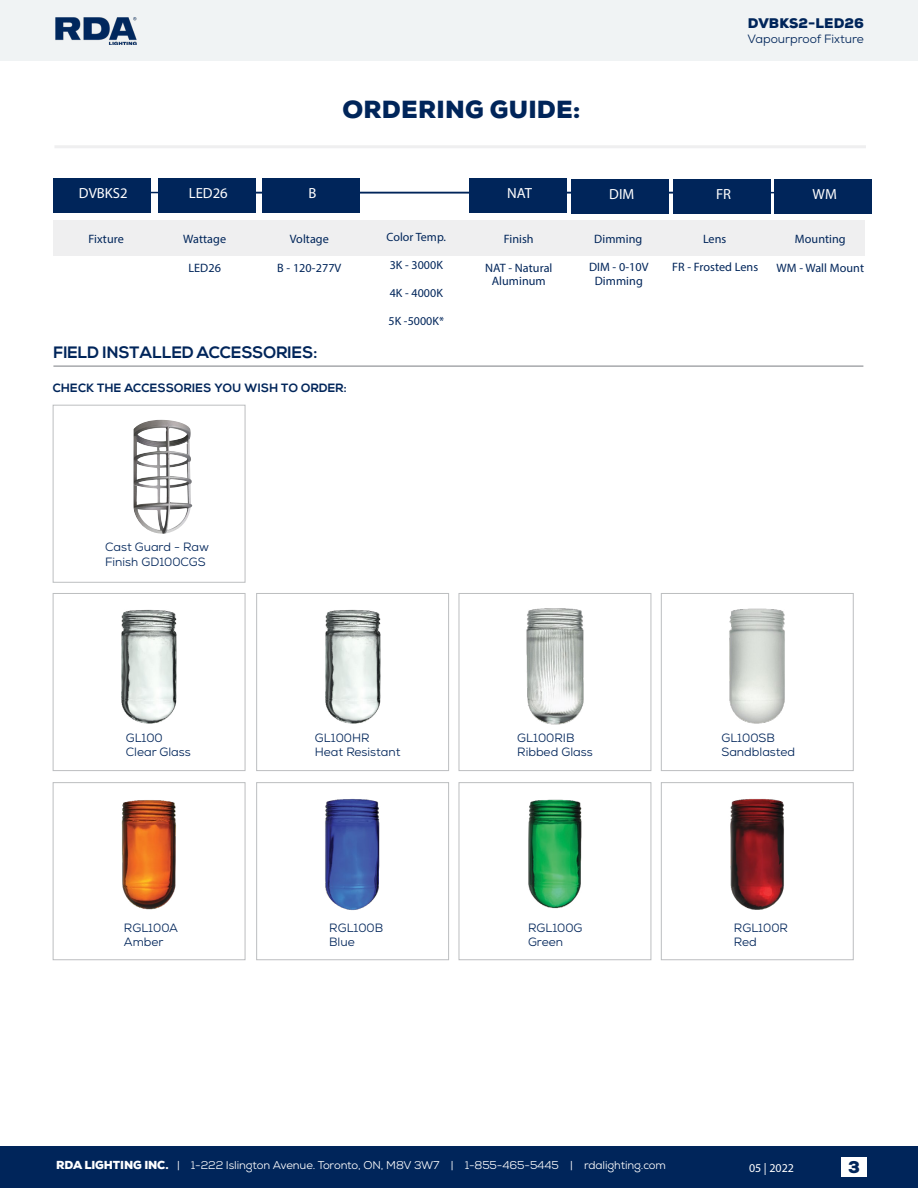
<style>
.page{position:relative;width:918px;height:1188px;background:#fff}
.page>*{position:absolute;margin:0;border:0;box-sizing:border-box;transform-origin:0 0}
.t1{font:900 24px "Nexa";letter-spacing:.01em;color:#00255a}
.t2{font:700 16.5px "Nexa";color:#00255a}
.t3{font:900 16.5px "Nexa";color:#00255a}
.t4{font:14.7px "Myriad Pro";color:#fff}
.t5{font:900 13.5px "Nexa";letter-spacing:.005em;color:#00255a}
.t6{font:12.15px/13.4px "Myriad Pro";letter-spacing:.005em;color:#00255a;text-align:center}
.t7{font:12px/14.2px "Nexa";color:#00255a}
.t8{font:12px "Myriad Pro";letter-spacing:.005em;color:#00255a}
.t9{font:700 12px "Nexa";letter-spacing:.02em;color:#00255a}
.t10{font:12px "Myriad Pro";color:#fff}
.t11{font:11.25px "Nexa";letter-spacing:-.01em;color:#fff}
.s1{font-weight:900}
</style>
<div class="page">
<div style="left:0;top:1147px;width:918px;height:41px;background:#00255a"></div>
<div style="left:0;top:0;width:918px;height:61px;background:#f0f3f4"></div>
<div style="left:841px;top:1158px;width:26px;height:19px;background:#fff"></div>
<img style="left:56px;top:18px;width:81px;height:26px">
<div style="left:54px;top:145px;width:812px;height:3px;border:2px solid #efeff0"></div>
<hr style="left:58px;top:192px;width:707px;height:1px;background:#00255a">
<hr style="left:159px;top:192px;width:631px;height:1px;background:#00255a">
<div style="left:572px;top:179px;width:97px;height:34px;background:#00255a"></div>
<div style="left:674px;top:179px;width:97px;height:34px;background:#00255a"></div>
<div style="left:775px;top:179px;width:97px;height:34px;background:#00255a"></div>
<div style="left:263px;top:178px;width:97px;height:34px;background:#00255a"></div>
<div style="left:470px;top:178px;width:97px;height:34px;background:#00255a"></div>
<div style="left:158px;top:178px;width:98px;height:34px;background:#00255a"></div>
<div style="left:53px;top:178px;width:97px;height:34px;background:#00255a"></div>
<div style="left:53px;top:220px;width:811px;height:35px;background:#efeff0"></div>
<div style="left:53px;top:593px;width:192px;height:178px;border:1px solid #bcbec0"></div>
<div style="left:53px;top:405px;width:192px;height:178px;border:1px solid #bcbec0"></div>
<div style="left:53px;top:782px;width:192px;height:178px;border:1px solid #bcbec0"></div>
<div style="left:256px;top:593px;width:193px;height:178px;border:1px solid #bcbec0"></div>
<div style="left:256px;top:782px;width:193px;height:178px;border:1px solid #bcbec0"></div>
<div style="left:459px;top:593px;width:192px;height:178px;border:1px solid #bcbec0"></div>
<div style="left:459px;top:782px;width:192px;height:178px;border:1px solid #bcbec0"></div>
<div style="left:661px;top:593px;width:193px;height:178px;border:1px solid #bcbec0"></div>
<div style="left:661px;top:782px;width:193px;height:178px;border:1px solid #bcbec0"></div>
<hr style="left:53px;top:365px;width:810px;height:2px;background:#a7a9ac">
<img style="left:121px;top:609px;width:56px;height:115px">
<img style="left:121px;top:800px;width:55px;height:110px">
<img style="left:325px;top:609px;width:56px;height:115px">
<img style="left:325px;top:799px;width:55px;height:111px">
<img style="left:526px;top:608px;width:58px;height:117px">
<img style="left:528px;top:799px;width:54px;height:110px">
<img style="left:729px;top:608px;width:56px;height:116px">
<img style="left:730px;top:799px;width:54px;height:111px">
<img style="left:133px;top:420px;width:60px;height:114px">
<h1 class="t1" style="left:343px;top:94px;width:240px">ORDERING GUIDE:</h1>
<p class="t5" style="left:748px;top:14px;width:118px">DVBKS2-LED26</p>
<p class="t7" style="left:748px;top:31px;width:118px">Vapourproof Fixture</p>
<p class="t4" style="left:79px;top:184px;width:50px">DVBKS2</p>
<p class="t4" style="left:189px;top:184px;width:41px">LED26</p>
<p class="t4" style="left:309px;top:184px;width:9px">B</p>
<p class="t4" style="left:507px;top:184px;width:26px">NAT</p>
<p class="t4" style="left:609px;top:185px;width:27px">DIM</p>
<p class="t4" style="left:716px;top:185px;width:17px">FR</p>
<p class="t4" style="left:813px;top:185px;width:26px">WM</p>
<p class="t6" style="left:89px;top:232px;width:37px">Fixture</p>
<p class="t6" style="left:183px;top:232px;width:44px">Wattage</p>
<p class="t6" style="left:188px;top:261px;width:34px">LED26</p>
<p class="t8" style="left:387px;top:230px;width:61px">Color Temp.</p>
<p class="t8" style="left:390px;top:258px;width:55px">3K - 3000K</p>
<p class="t8" style="left:390px;top:286px;width:55px">4K - 4000K</p>
<p class="t8" style="left:389px;top:313px;width:57px">5K -5000K*</p>
<p class="t6" style="left:290px;top:232px;width:41px">Voltage</p>
<p class="t6" style="left:277px;top:261px;width:66px">B - 120-277V</p>
<p class="t6" style="left:504px;top:232px;width:31px">Finish</p>
<p class="t6" style="left:795px;top:232px;width:52px">Mounting</p>
<p class="t6" style="left:485px;top:261px;width:69px">NAT - Natural<br>Aluminum</p>
<p class="t6" style="left:777px;top:261px;width:89px">WM - Wall Mount</p>
<p class="t6" style="left:594px;top:233px;width:50px">Dimming</p>
<p class="t6" style="left:703px;top:233px;width:25px">Lens</p>
<p class="t6" style="left:589px;top:260px;width:61px">DIM - 0-10V</p>
<p class="t6" style="left:672px;top:260px;width:88px">FR - Frosted Lens</p>
<p class="t6" style="left:595px;top:274px;width:50px">Dimming</p>
<h2 class="t2" style="left:53px;top:343px;width:265px">FIELD INSTALLED ACCESSORIES:</h2>
<p class="t9" style="left:53px;top:381px;width:295px">CHECK THE ACCESSORIES YOU WISH TO ORDER:</p>
<p class="t7" style="left:105px;top:540px;width:106px">Cast Guard - Raw<br>Finish GD100CGS</p>
<p class="t7" style="left:126px;top:730px;width:67px">GL100<br>Clear Glass</p>
<p class="t7" style="left:124px;top:921px;width:56px">RGL100A<br>Amber</p>
<p class="t7" style="left:315px;top:730px;width:87px">GL100HR<br>Heat Resistant</p>
<p class="t7" style="left:329px;top:921px;width:56px">RGL100B<br>Blue</p>
<p class="t7" style="left:517px;top:730px;width:77px">GL100RIB<br>Ribbed Glass</p>
<p class="t7" style="left:528px;top:921px;width:56px">RGL100G<br>Green</p>
<p class="t7" style="left:721px;top:730px;width:75px">GL100SB<br>Sandblasted</p>
<p class="t7" style="left:734px;top:921px;width:56px">RGL100R<br>Red</p>
<p class="t11" style="left:56px;top:1158px;width:611px"><span class="s1">RDA LIGHTING INC.</span> | 1-222 Islington Avenue. Toronto, ON, M8V 3W7 | 1-855-465-5445 | rdalighting.com</p>
<p class="t10" style="left:749px;top:1160px;width:46px">05 | 2022</p>
<h2 class="t3" style="left:848px;top:1156px;width:13px">3</h2>
</div>
